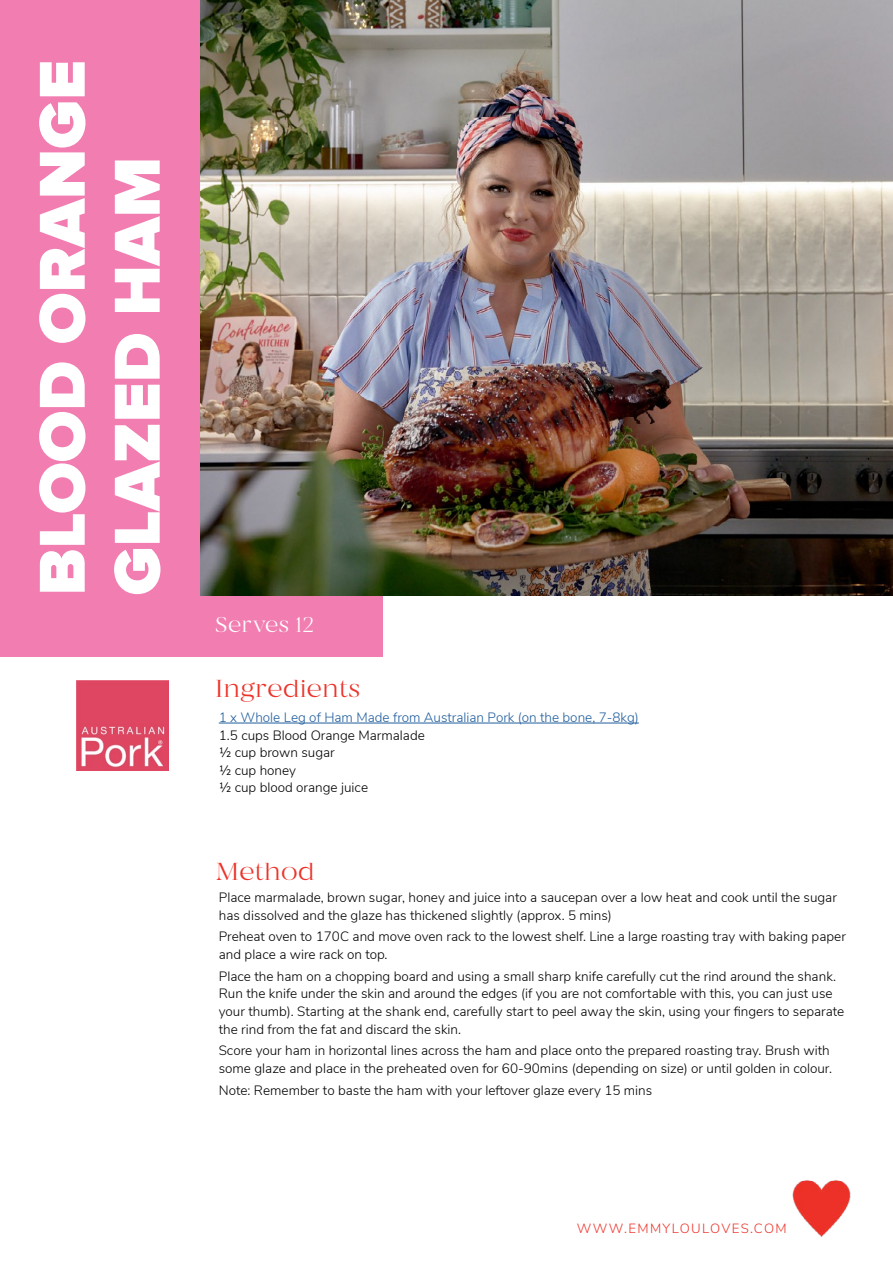
<style>
.page{position:relative;width:893px;height:1263px;background:#fff}
.page>*{position:absolute;margin:0;border:0;box-sizing:border-box;transform-origin:0 0}
.t1{font:900 67.2px/75px "Proxima Nova";color:#fff}
.t2{font:100 24.45px "MADE Coachella";color:#ed3329}
.t3{font:100 21.45px "MADE Coachella";color:#fff}
.t4{font:300 13.5px/17.5px "Nunito Sans";color:#000}
.t5{font:300 13.5px "Nunito Sans";color:#215e9e}
.t6{font:300 13.35px "Nunito Sans";letter-spacing:.1em;color:#ed3329}
</style>
<div class="page">
<div style="left:0;top:0;width:383px;height:657px;background:#f17db1"></div>
<img style="left:200px;top:0;width:693px;height:595px">
<hr style="left:219px;top:723px;width:420px;height:1px;background:#215e9e">
<img style="left:792px;top:1180px;width:59px;height:57px">
<img style="left:76px;top:680px;width:93px;height:90px">
<h1 class="t1" style="left:28px;top:595px;width:537px;rotate:-90deg">BLOOD ORANGE<br>GLAZED HAM</h1>
<h3 class="t3" style="left:215px;top:612px;width:100px">Serves 12</h3>
<h2 class="t2" style="left:215px;top:674px;width:147px">Ingredients</h2>
<p class="t5" style="left:219px;top:707px;width:421px">1 x Whole Leg of Ham Made from Australian Pork (on the bone, 7-8kg)</p>
<p class="t4" style="left:219px;top:725px;width:208px">1.5 cups Blood Orange Marmalade ½ cup brown sugar<br>½ cup honey<br>½ cup blood orange juice</p>
<h2 class="t2" style="left:215px;top:857px;width:101px">Method</h2>
<p class="t4" style="left:219px;top:888px;width:620px">Place marmalade, brown sugar, honey and juice into a saucepan over a low heat and cook until the sugar has dissolved and the glaze has thickened slightly (approx. 5 mins)</p>
<p class="t4" style="left:219px;top:927px;width:629px">Preheat oven to 170C and move oven rack to the lowest shelf. Line a large roasting tray with baking paper and place a wire rack on top.</p>
<p class="t4" style="left:219px;top:966px;width:627px">Place the ham on a chopping board and using a small sharp knife carefully cut the rind around the shank.<br>Run the knife under the skin and around the edges (if you are not comfortable with this, you can just use your thumb). Starting at the shank end, carefully start to peel away the skin, using your fingers to separate the rind from the fat and discard the skin.</p>
<p class="t4" style="left:219px;top:1041px;width:615px">Score your ham in horizontal lines across the ham and place onto the prepared roasting tray. Brush with some glaze and place in the preheated oven for 60-90mins (depending on size) or until golden in colour.</p>
<p class="t4" style="left:219px;top:1080px;width:435px">Note: Remember to baste the ham with your leftover glaze every 15 mins</p>
<p class="t6" style="left:577px;top:1218px;width:211px">WWW.EMMYLOULOVES.COM</p>
</div>
